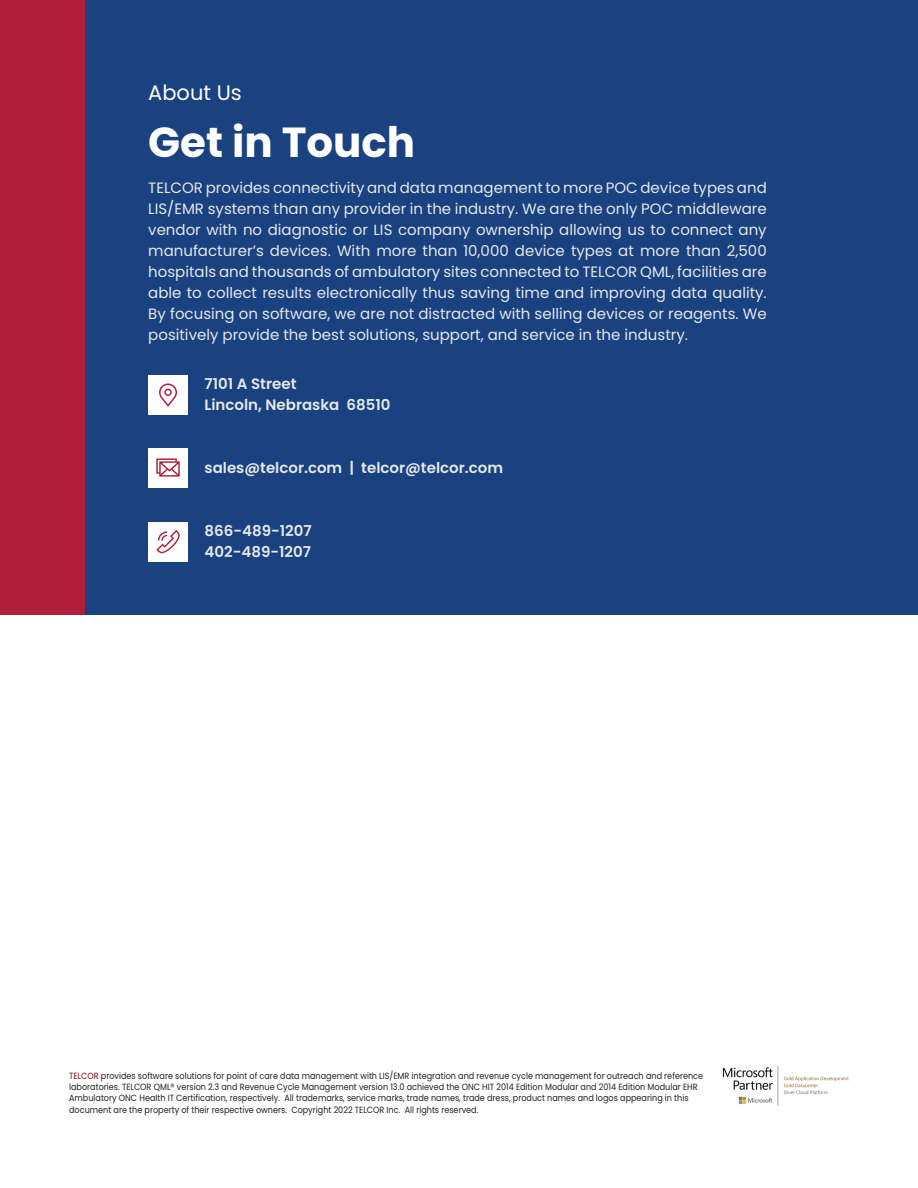
<style>
.page{position:relative;width:918px;height:1188px;background:#fff}
.page>*{position:absolute;margin:0;border:0;box-sizing:border-box;transform-origin:0 0}
.t1{font:700 42px "Poppins";color:#fff}
.t2{font:21px "Poppins";color:#fff}
.t3{font:15px/21px "Poppins";color:#e5e8e7;text-align:justify}
.t4{font:600 15px "Poppins";color:#e5e8e7}
.t5{font:9px/11.2px "Poppins";color:#231f20;scale:.9 1}
.s1{color:#830b18}
</style>
<div class="page">
<img style="left:722px;top:1066px;width:127px;height:40px">
<div style="left:0;top:0;width:833px;height:614px;background:#b01e39"></div>
<div style="left:85px;top:0;width:833px;height:614px;background:#1a4281"></div>
<div style="left:148px;top:522px;width:40px;height:39px;background:#fff"></div>
<svg style="left:156px;top:530px;width:24px;height:23px"></svg>
<div style="left:148px;top:375px;width:40px;height:40px;background:#fff"></div>
<svg style="left:159px;top:384px;width:18px;height:23px"></svg>
<div style="left:148px;top:448px;width:40px;height:39px;background:#fff"></div>
<svg style="left:156px;top:458px;width:24px;height:19px"></svg>
<p class="t2" style="left:148px;top:80px;width:95px">About Us</p>
<p class="t1" style="left:148px;top:117px;width:269px">Get in Touch</p>
<p class="t3" style="left:148px;top:177px;width:620px">TELCOR provides connectivity and data management to more POC device types and LIS/EMR systems than any provider in the industry. We are the only POC middleware vendor with no diagnostic or LIS company ownership allowing us to connect any manufacturer’s devices. With more than 10,000 device types at more than 2,500 hospitals and thousands of ambulatory sites connected to TELCOR QML, facilities are able to collect results electronically thus saving time and improving data quality.<br>By focusing on software, we are not distracted with selling devices or reagents. We positively provide the best solutions, support, and service in the industry.</p>
<p class="t4" style="left:205px;top:375px;width:93px">7101 A Street</p>
<p class="t4" style="left:205px;top:396px;width:187px">Lincoln, Nebraska 68510</p>
<p class="t4" style="left:205px;top:459px;width:300px">sales@telcor.com | telcor@telcor.com</p>
<p class="t4" style="left:205px;top:522px;width:109px">866-489-1207</p>
<p class="t4" style="left:205px;top:543px;width:108px">402-489-1207</p>
<p class="t5" style="left:69px;top:1070px;width:706px"><span class="s1">TELCOR</span> provides software solutions for point of care data management with LIS/EMR integration and revenue cycle management for outreach and reference laboratories. TELCOR QML® version 2.3 and Revenue Cycle Management version 13.0 achieved the ONC HIT 2014 Edition Modular and 2014 Edition Modular EHR Ambulatory ONC Health IT Certification, respectively. All trademarks, service marks, trade names, trade dress, product names and logos appearing in this document are the property of their respective owners. Copyright 2022 TELCOR Inc. All rights reserved.</p>
</div>
